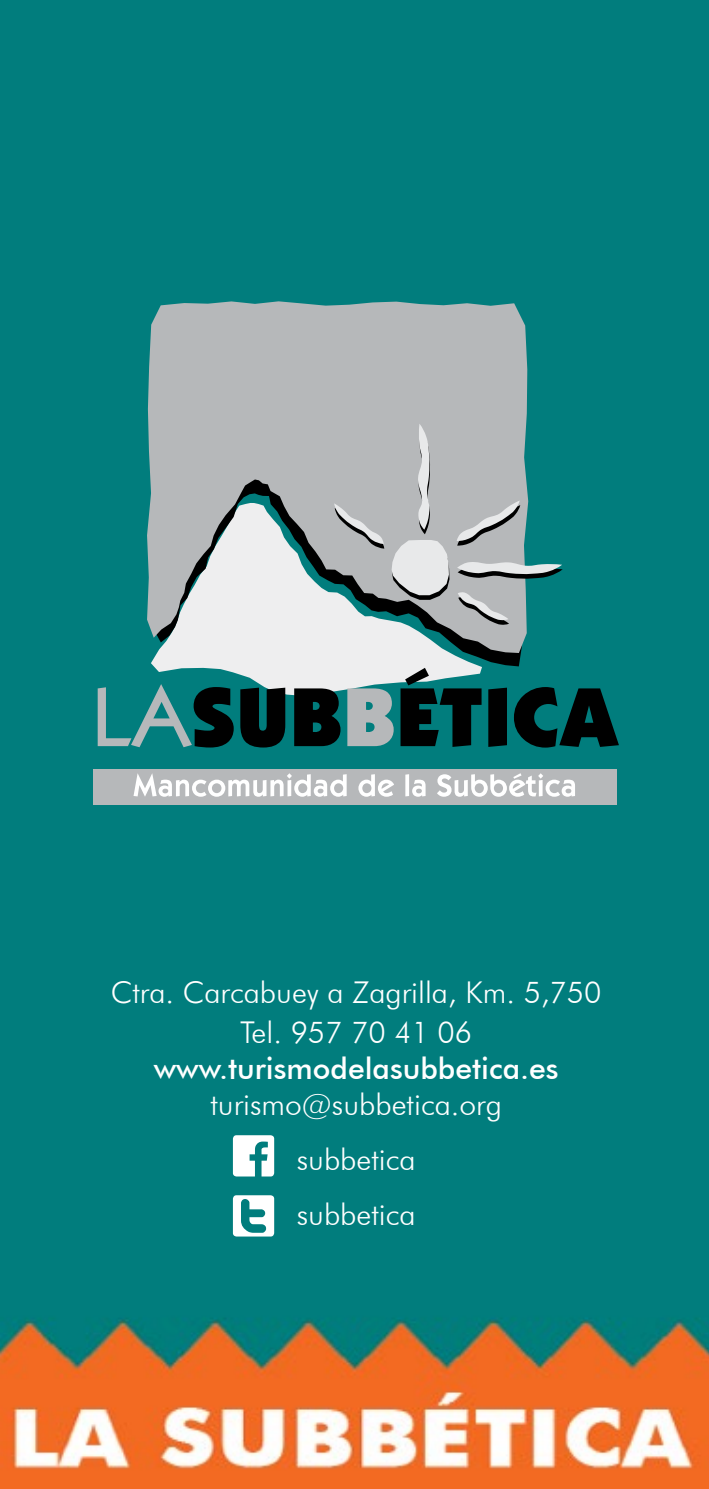
<style>
.page{position:relative;width:709px;height:1489px;background:#fff}
.page>*{position:absolute;margin:0;border:0;box-sizing:border-box;transform-origin:0 0}
.t1{font:60px/60px "Social Icons Pro Set 1 Rounded";color:#fff}
.t2{font:300 30px/55px "Futura BT";color:#fff;text-align:center}
.t3{font:500 30px "Futura BT";color:#fff}
</style>
<div class="page">
<img style="left:0;top:0;width:709px;height:1488px">
<svg style="left:151px;top:653px;width:331px;height:42px;background:#9fc8c9"></svg>
<svg style="left:152px;top:653px;width:371px;height:13px;background:#c7cfd0"></svg>
<svg style="left:147px;top:301px;width:381px;height:352px;background:#b0b7b9"></svg>
<svg style="left:391px;top:540px;width:58px;height:60px;background:#cccecf"></svg>
<svg style="left:457px;top:561px;width:105px;height:18px;background:#88999a"></svg>
<svg style="left:457px;top:591px;width:52px;height:34px;background:#aaabad"></svg>
<svg style="left:456px;top:500px;width:64px;height:45px;background:#abadae"></svg>
<svg style="left:334px;top:503px;width:50px;height:45px;background:#adafb1"></svg>
<svg style="left:417px;top:423px;width:13px;height:111px"></svg>
<div style="left:93px;top:769px;width:524px;height:36px;background:#b6b8ba"></div>
<svg style="left:98px;top:684px;width:136px;height:63px;background:#266f6f"></svg>
<svg style="left:240px;top:687px;width:45px;height:60px;background:#021a1a"></svg>
<svg style="left:294px;top:688px;width:46px;height:58px;background:#041112"></svg>
<svg style="left:347px;top:688px;width:47px;height:58px;background:#9cafb1"></svg>
<svg style="left:400px;top:667px;width:81px;height:80px;background:#1d4949"></svg>
<svg style="left:488px;top:687px;width:19px;height:60px"></svg>
<svg style="left:514px;top:687px;width:105px;height:60px;background:#003232"></svg>
<svg style="left:133px;top:773px;width:214px;height:23px"></svg>
<svg style="left:358px;top:774px;width:36px;height:22px"></svg>
<svg style="left:405px;top:774px;width:4px;height:22px"></svg>
<svg style="left:412px;top:779px;width:13px;height:17px"></svg>
<svg style="left:437px;top:773px;width:138px;height:23px"></svg>
<p class="t2" style="left:111px;top:972px;width:492px;line-height:40px">Ctra. Carcabuey a Zagrilla, Km. 5,750<br>Tel. 957 70 41 06</p>
<p class="t3" style="left:154px;top:1050px;width:406px">www.turismodelasubbetica.es</p>
<p class="t2" style="left:210px;top:1076px;width:293px">turismo@subbetica.org subbetica<br>subbetica</p>
<h1 class="t1" style="left:231px;top:1127px;width:47px">f t</h1>
</div>
